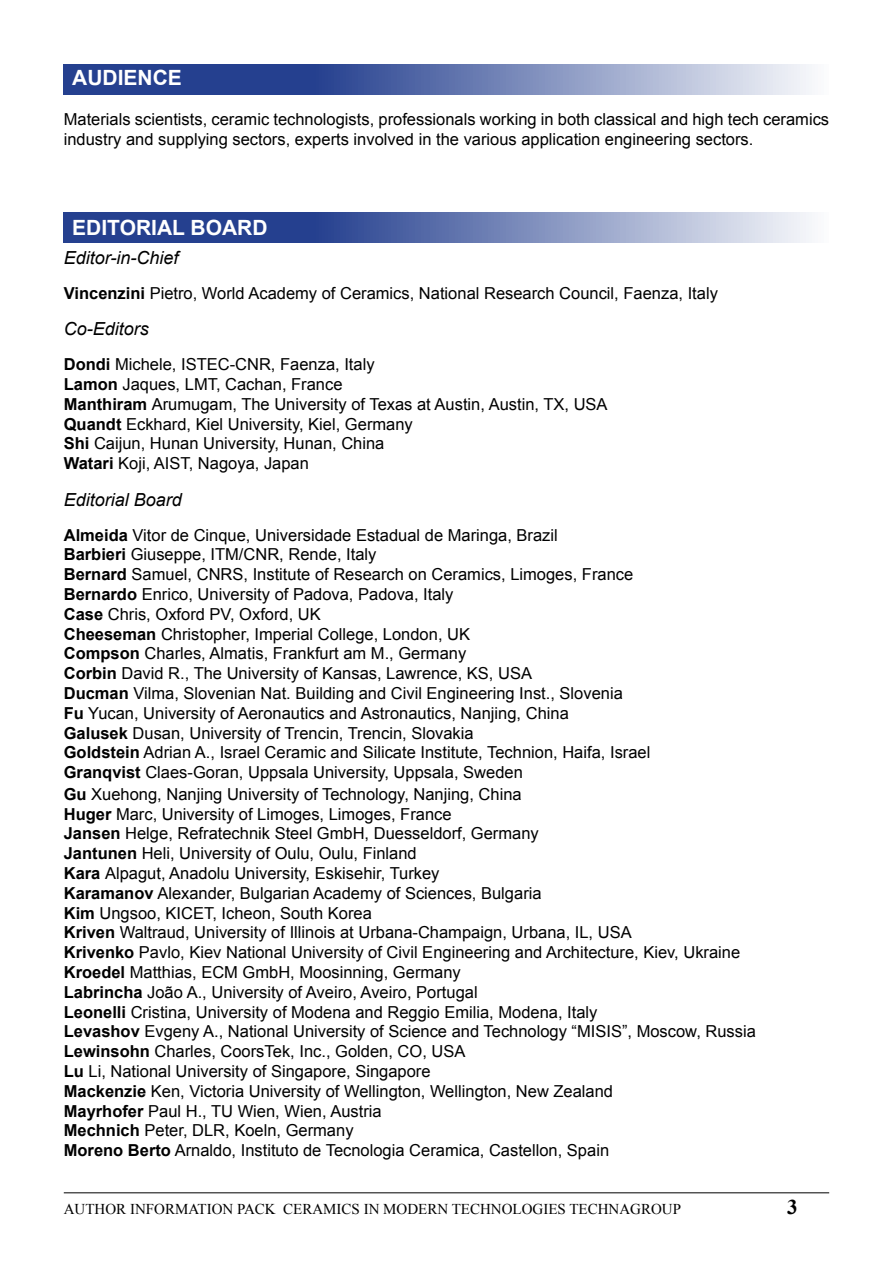
<style>
.page{position:relative;width:893px;height:1263px;background:#fff}
.page>*{position:absolute;margin:0;border:0;box-sizing:border-box;transform-origin:0 0}
.t1{font:700 21px "Arial";color:#fff}
.t2{font:700 21px "Times New Roman";color:#000}
.t3{font:italic 18px "Arial";color:#000}
.t4{font:16.5px/19.8px "Arial";color:#000}
.t5{font:15px "Times New Roman";color:#000}
.s1{font-weight:700}
</style>
<div class="page">
<hr style="left:64px;top:1192px;width:765px;height:1px;background:#000">
<svg style="left:64px;top:212px;width:748px;height:31px;background:#6a7cb2"></svg>
<svg style="left:64px;top:64px;width:748px;height:31px;background:#6a7cb2"></svg>
<p class="t1" style="left:72px;top:64px;width:111px">AUDIENCE</p>
<p class="t4" style="left:64px;top:110px;width:767px">Materials scientists, ceramic technologists, professionals working in both classical and high tech ceramics industry and supplying sectors, experts involved in the various application engineering sectors.</p>
<p class="t1" style="left:72px;top:213px;width:197px">EDITORIAL BOARD</p>
<p class="t3" style="left:64px;top:246px;width:116px">Editor-in-Chief</p>
<p class="t4" style="left:64px;top:283px;width:656px"><span class="s1">Vincenzini</span> Pietro, World Academy of Ceramics, National Research Council, Faenza, Italy</p>
<p class="t3" style="left:64px;top:317px;width:87px">Co-Editors</p>
<p class="t4" style="left:64px;top:355px;width:545px"><span class="s1">Dondi</span> Michele, ISTEC-CNR, Faenza, Italy<br><span class="s1">Lamon</span> Jaques, LMT, Cachan, France<br><span class="s1">Manthiram</span> Arumugam, The University of Texas at Austin, Austin, TX, USA <span class="s1">Quandt</span> Eckhard, Kiel University, Kiel, Germany<br><span class="s1">Shi</span> Caijun, Hunan University, Hunan, China<br><span class="s1">Watari</span> Koji, AIST, Nagoya, Japan</p>
<p class="t3" style="left:64px;top:488px;width:120px">Editorial Board</p>
<p class="t4" style="left:64px;top:525px;width:588px"><span class="s1">Almeida</span> Vitor de Cinque, Universidade Estadual de Maringa, Brazil<br><span class="s1">Barbieri</span> Giuseppe, ITM/CNR, Rende, Italy<br><span class="s1">Bernard</span> Samuel, CNRS, Institute of Research on Ceramics, Limoges, France <span class="s1">Bernardo</span> Enrico, University of Padova, Padova, Italy<br><span class="s1">Case</span> Chris, Oxford PV, Oxford, UK<br><span class="s1">Cheeseman</span> Christopher, Imperial College, London, UK<br><span class="s1">Compson</span> Charles, Almatis, Frankfurt am M., Germany<br><span class="s1">Corbin</span> David R., The University of Kansas, Lawrence, KS, USA<br><span class="s1">Ducman</span> Vilma, Slovenian Nat. Building and Civil Engineering Inst., Slovenia<br><span class="s1">Fu</span> Yucan, University of Aeronautics and Astronautics, Nanjing, China<br><span class="s1">Galusek</span> Dusan, University of Trencin, Trencin, Slovakia<br><span class="s1">Goldstein</span> Adrian A., Israel Ceramic and Silicate Institute, Technion, Haifa, Israel <span class="s1">Granqvist</span> Claes-Goran, Uppsala University, Uppsala, Sweden</p>
<p class="t4" style="left:64px;top:784px;width:694px"><span class="s1">Gu</span> Xuehong, Nanjing University of Technology, Nanjing, China<br><span class="s1">Huger</span> Marc, University of Limoges, Limoges, France<br><span class="s1">Jansen</span> Helge, Refratechnik Steel GmbH, Duesseldorf, Germany<br><span class="s1">Jantunen</span> Heli, University of Oulu, Oulu, Finland<br><span class="s1">Kara</span> Alpagut, Anadolu University, Eskisehir, Turkey<br><span class="s1">Karamanov</span> Alexander, Bulgarian Academy of Sciences, Bulgaria<br><span class="s1">Kim</span> Ungsoo, KICET, Icheon, South Korea<br><span class="s1">Kriven</span> Waltraud, University of Illinois at Urbana-Champaign, Urbana, IL, USA<br><span class="s1">Krivenko</span> Pavlo, Kiev National University of Civil Engineering and Architecture, Kiev, Ukraine <span class="s1">Kroedel</span> Matthias, ECM GmbH, Moosinning, Germany<br><span class="s1">Labrincha</span> João A., University of Aveiro, Aveiro, Portugal<br><span class="s1">Leonelli</span> Cristina, University of Modena and Reggio Emilia, Modena, Italy<br><span class="s1">Levashov</span> Evgeny A., National University of Science and Technology “MISIS”, Moscow, Russia <span class="s1">Lewinsohn</span> Charles, CoorsTek, Inc., Golden, CO, USA<br><span class="s1">Lu</span> Li, National University of Singapore, Singapore<br><span class="s1">Mackenzie</span> Ken, Victoria University of Wellington, Wellington, New Zealand<br><span class="s1">Mayrhofer</span> Paul H., TU Wien, Wien, Austria<br><span class="s1">Mechnich</span> Peter, DLR, Koeln, Germany<br><span class="s1">Moreno Berto</span> Arnaldo, Instituto de Tecnologia Ceramica, Castellon, Spain</p>
<p class="t5" style="left:64px;top:1199px;width:619px">AUTHOR INFORMATION PACK CERAMICS IN MODERN TECHNOLOGIES TECHNAGROUP</p>
<p class="t2" style="left:787px;top:1192px;width:12px">3</p>
</div>
